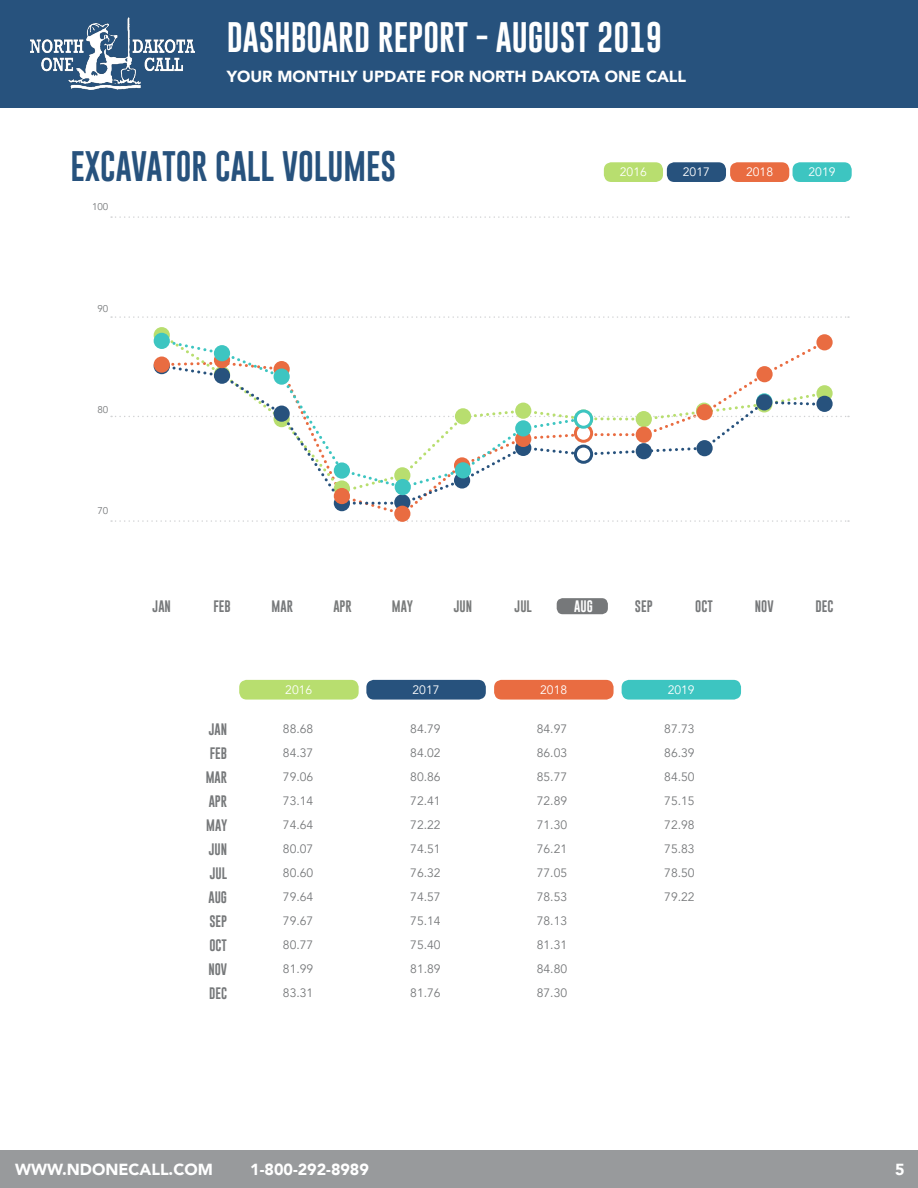
<style>
.page{position:relative;width:918px;height:1188px;background:#fff}
.page>*{position:absolute;margin:0;border:0;box-sizing:border-box;transform-origin:0 0}
.t1{font:31.2px "Gobold";color:#fff}
.t2{font:31.2px "Gobold";color:#27527d}
.t3{font:900 16.05px "Avenir";color:#fff}
.t4{font:12.15px "Avenir";color:#76787a}
.t5{font:12.15px "Gobold";color:#76787a}
.t6{font:12.15px "Avenir";color:#fff}
.t7{font:12.15px "Gobold";color:#787a7a}
.t8{font:12.15px "Gobold";color:#fff}
.t9{font:9.75px "Avenir";color:#76787a}
</style>
<div class="page">
<svg style="left:111px;top:216px;width:738px;height:2px"></svg>
<svg style="left:111px;top:316px;width:738px;height:2px"></svg>
<div style="left:557px;top:598px;width:51px;height:16px;background:#76787a;border-radius:6px"></div>
<div style="left:622px;top:680px;width:119px;height:20px;background:#3dc5c1;border-radius:8px"></div>
<div style="left:0;top:0;width:918px;height:107px;background:#27527d"></div>
<div style="left:0;top:1150px;width:918px;height:38px;background:#989a9c"></div>
<img style="left:30px;top:17px;width:164px;height:73px">
<svg style="left:154px;top:327px;width:16px;height:16px"></svg>
<div style="left:793px;top:162px;width:59px;height:20px;background:#3dc5c1;border-radius:8px"></div>
<div style="left:604px;top:162px;width:59px;height:20px;background:#b8de6f;border-radius:8px"></div>
<div style="left:667px;top:162px;width:59px;height:20px;background:#27527d;border-radius:8px"></div>
<div style="left:730px;top:162px;width:59px;height:20px;background:#e96c41;border-radius:8px"></div>
<div style="left:239px;top:680px;width:120px;height:20px;background:#b8de6f;border-radius:8px"></div>
<div style="left:366px;top:680px;width:120px;height:20px;background:#27527d;border-radius:8px"></div>
<div style="left:494px;top:680px;width:120px;height:20px;background:#e96c41;border-radius:8px"></div>
<svg style="left:111px;top:334px;width:738px;height:188px"></svg>
<div style="left:334px;top:462px;width:16px;height:17px;background:#3dc5c1;border-radius:50%"></div>
<div style="left:395px;top:479px;width:16px;height:16px;background:#3dc5c1;border-radius:50%"></div>
<div style="left:455px;top:462px;width:16px;height:16px;background:#3dc5c1;border-radius:50%"></div>
<div style="left:515px;top:420px;width:16px;height:17px;background:#3dc5c1;border-radius:50%"></div>
<div style="left:575px;top:411px;width:17px;height:16px;background:#fff;border-radius:50%"></div>
<div style="left:574px;top:410px;width:19px;height:19px;border:3px solid #3dc5c1;border-radius:50%"></div>
<p class="t1" style="left:227px;top:17px;width:437px">DASHBOARD REPORT - AUGUST 2019</p>
<p class="t3" style="left:227px;top:63px;width:461px">YOUR MONTHLY UPDATE FOR NORTH DAKOTA ONE CALL</p>
<p class="t2" style="left:70px;top:146px;width:327px">EXCAVATOR CALL VOLUMES</p>
<p class="t9" style="left:92px;top:201px;width:18px">100</p>
<p class="t9" style="left:97px;top:302px;width:12px">90</p>
<p class="t9" style="left:97px;top:404px;width:12px">80</p>
<p class="t9" style="left:97px;top:505px;width:12px">70</p>
<p class="t6" style="left:620px;top:165px;width:29px">2016</p>
<p class="t6" style="left:683px;top:165px;width:29px">2017</p>
<p class="t6" style="left:746px;top:165px;width:29px">2018</p>
<p class="t6" style="left:809px;top:165px;width:29px">2019</p>
<p class="t5" style="left:153px;top:598px;width:20px">JAN</p>
<p class="t5" style="left:213px;top:598px;width:19px">FEB</p>
<p class="t5" style="left:272px;top:598px;width:23px">MAR</p>
<p class="t7" style="left:333px;top:598px;width:20px">APR</p>
<p class="t7" style="left:392px;top:598px;width:23px">MAY</p>
<p class="t7" style="left:454px;top:598px;width:20px">JUN</p>
<p class="t7" style="left:515px;top:598px;width:19px">JUL</p>
<p class="t8" style="left:574px;top:598px;width:20px">AUG</p>
<p class="t5" style="left:635px;top:598px;width:19px">SEP</p>
<p class="t5" style="left:695px;top:598px;width:19px">OCT</p>
<p class="t5" style="left:755px;top:598px;width:20px">NOV</p>
<p class="t5" style="left:816px;top:598px;width:19px">DEC</p>
<p class="t5" style="left:209px;top:721px;width:20px">JAN</p>
<p class="t5" style="left:210px;top:745px;width:19px">FEB</p>
<p class="t5" style="left:206px;top:769px;width:23px">MAR</p>
<p class="t5" style="left:209px;top:793px;width:20px">APR</p>
<p class="t5" style="left:206px;top:817px;width:23px">MAY</p>
<p class="t5" style="left:209px;top:841px;width:20px">JUN</p>
<p class="t5" style="left:210px;top:865px;width:19px">JUL</p>
<p class="t5" style="left:208px;top:889px;width:20px">AUG</p>
<p class="t5" style="left:209px;top:913px;width:19px">SEP</p>
<p class="t5" style="left:209px;top:937px;width:19px">OCT</p>
<p class="t5" style="left:208px;top:961px;width:20px">NOV</p>
<p class="t5" style="left:209px;top:985px;width:19px">DEC</p>
<p class="t6" style="left:285px;top:682px;width:29px">2016</p>
<p class="t6" style="left:412px;top:682px;width:29px">2017</p>
<p class="t6" style="left:540px;top:682px;width:29px">2018</p>
<p class="t4" style="left:283px;top:721px;width:32px">88.68</p>
<p class="t4" style="left:283px;top:745px;width:32px">84.37</p>
<p class="t4" style="left:283px;top:769px;width:32px">79.06</p>
<p class="t4" style="left:283px;top:793px;width:32px">73.14</p>
<p class="t4" style="left:283px;top:817px;width:32px">74.64</p>
<p class="t4" style="left:283px;top:841px;width:32px">80.07</p>
<p class="t4" style="left:283px;top:865px;width:32px">80.60</p>
<p class="t4" style="left:283px;top:889px;width:32px">79.64</p>
<p class="t4" style="left:283px;top:913px;width:32px">79.67</p>
<p class="t4" style="left:283px;top:937px;width:32px">80.77</p>
<p class="t4" style="left:283px;top:961px;width:32px">81.99</p>
<p class="t4" style="left:283px;top:985px;width:32px">83.31</p>
<p class="t4" style="left:410px;top:721px;width:32px">84.79</p>
<p class="t4" style="left:410px;top:745px;width:32px">84.02</p>
<p class="t4" style="left:410px;top:769px;width:32px">80.86</p>
<p class="t4" style="left:410px;top:793px;width:32px">72.41</p>
<p class="t4" style="left:410px;top:817px;width:32px">72.22</p>
<p class="t4" style="left:410px;top:841px;width:32px">74.51</p>
<p class="t4" style="left:410px;top:865px;width:32px">76.32</p>
<p class="t4" style="left:410px;top:889px;width:32px">74.57</p>
<p class="t4" style="left:410px;top:913px;width:32px">75.14</p>
<p class="t4" style="left:410px;top:937px;width:32px">75.40</p>
<p class="t4" style="left:410px;top:961px;width:32px">81.89</p>
<p class="t4" style="left:410px;top:985px;width:32px">81.76</p>
<p class="t4" style="left:537px;top:721px;width:32px">84.97</p>
<p class="t4" style="left:537px;top:745px;width:32px">86.03</p>
<p class="t4" style="left:537px;top:769px;width:32px">85.77</p>
<p class="t4" style="left:537px;top:793px;width:32px">72.89</p>
<p class="t4" style="left:537px;top:817px;width:32px">71.30</p>
<p class="t4" style="left:537px;top:841px;width:32px">76.21</p>
<p class="t4" style="left:537px;top:865px;width:32px">77.05</p>
<p class="t4" style="left:537px;top:889px;width:32px">78.53</p>
<p class="t4" style="left:537px;top:913px;width:32px">78.13</p>
<p class="t4" style="left:537px;top:937px;width:32px">81.31</p>
<p class="t4" style="left:537px;top:961px;width:32px">84.80</p>
<p class="t4" style="left:537px;top:985px;width:32px">87.30</p>
<p class="t6" style="left:668px;top:682px;width:29px">2019</p>
<p class="t4" style="left:664px;top:721px;width:32px">87.73</p>
<p class="t4" style="left:664px;top:745px;width:32px">86.39</p>
<p class="t4" style="left:664px;top:769px;width:32px">84.50</p>
<p class="t4" style="left:664px;top:793px;width:32px">75.15</p>
<p class="t4" style="left:664px;top:817px;width:32px">72.98</p>
<p class="t4" style="left:664px;top:841px;width:32px">75.83</p>
<p class="t4" style="left:664px;top:865px;width:32px">78.50</p>
<p class="t4" style="left:664px;top:889px;width:32px">79.22</p>
<p class="t3" style="left:15px;top:1156px;width:199px">WWW.NDONECALL.COM</p>
<p class="t3" style="left:250px;top:1156px;width:120px">1-800-292-8989</p>
<p class="t3" style="left:895px;top:1156px;width:11px">5</p>
</div>
